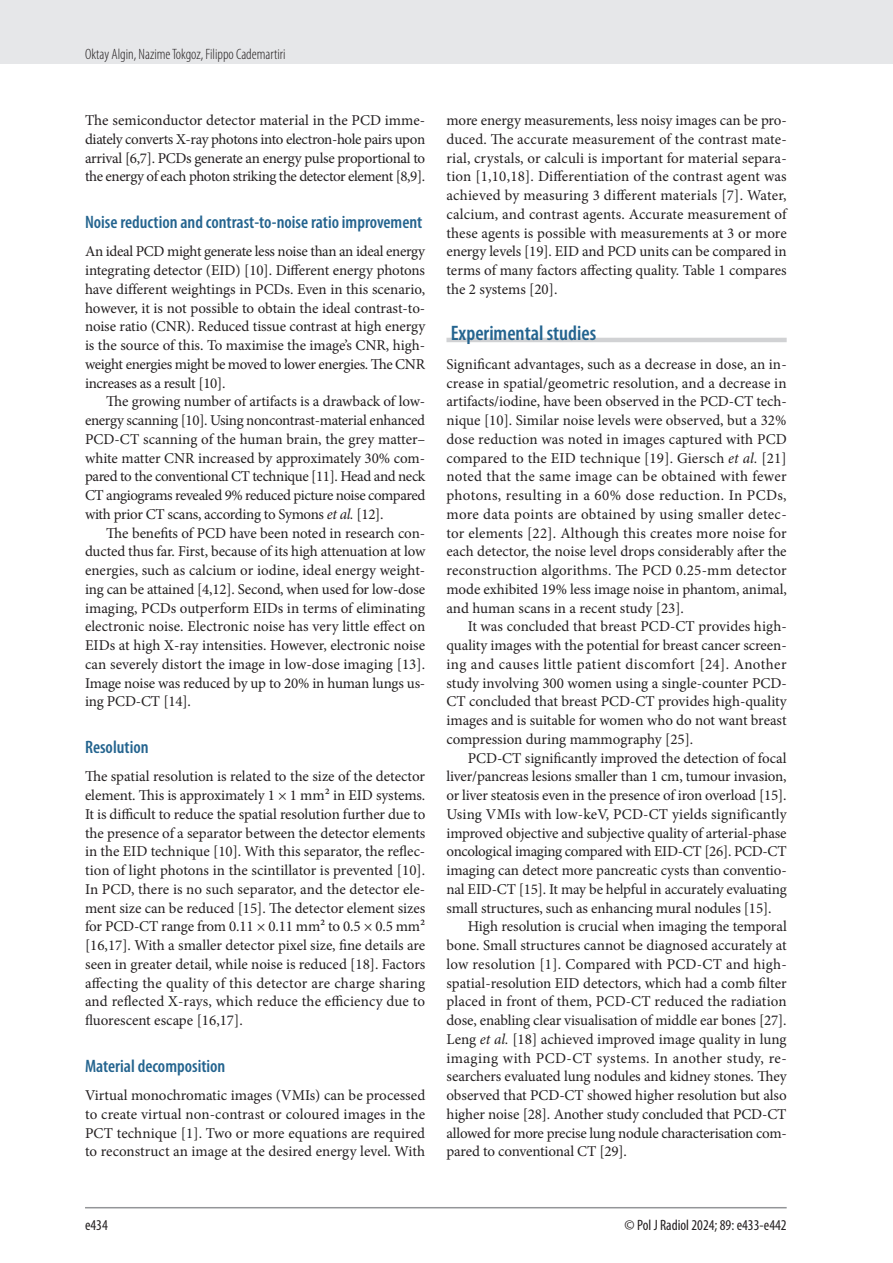
<style>
.page{position:relative;width:893px;height:1263px;background:#fff}
.page>*{position:absolute;margin:0;border:0;box-sizing:border-box;transform-origin:0 0}
.srodtytul_1{font:600 condensed 21px "Myriad Pro";color:#24648f}
.srodtytul_2{font:600 condensed 18px "Myriad Pro";color:#24648f}
.tekst_bez_wciecia{font:15px/18.8px "Minion Pro";letter-spacing:-.01em;color:#231f20;text-align:justify}
.tekst{font:15px/18.8px "Minion Pro";letter-spacing:-.015em;color:#231f20;text-align:justify}
.t1{font:300 condensed 15px "Myriad Pro";color:#231f20}
.tabela_tekst{font:condensed 15px "Myriad Pro";color:#231f20}
.s1{font-style:italic}
</style>
<div class="page">
<div style="left:0;top:0;width:893px;height:64px;background:#e6e7e9"></div>
<hr style="left:85px;top:1207px;width:702px;height:1px;background:#939598">
<hr style="left:446px;top:338px;width:341px;height:4px;background:#d1d2d4">
<p class="t1" style="left:85px;top:45px;width:202px">Oktay Algin, Nazime Tokgoz, Filippo Cademartiri</p>
<p class="tekst_bez_wciecia" style="left:85px;top:111px;width:342px;text-align:left">The semiconductor detector material in the PCD imme&shy;diately converts X-ray photons into electron-hole pairs upon arrival [6,7]. PCDs generate an energy pulse proportional to the energy of each photon striking the detector element [8,9].</p>
<p class="srodtytul_2" style="left:85px;top:211px;width:339px">Noise reduction and contrast-to-noise ratio improvement</p>
<p class="tekst_bez_wciecia" style="left:85px;top:242px;width:342px">An ideal PCD might generate less noise than an ideal energy integrating detector (EID) [10]. Different energy photons have different weightings in PCDs. Even in this scenario, however, it is not possible to obtain the ideal contrast-to&shy;noise ratio (CNR). Reduced tissue contrast at high energy is the source of this. To maximise the image’s CNR, high&shy;weight energies might be moved to lower energies. The CNR increases as a result [10].</p>
<p class="tekst" style="left:85px;top:392px;width:342px;text-indent:21px">The growing number of artifacts is a drawback of low&shy;energy scanning [10]. Using noncontrast-material enhanced PCD-CT scanning of the human brain, the grey matter– white matter CNR increased by approximately 30% com&shy;pared to the conventional CT technique [11]. Head and neck CT angiograms revealed 9% reduced picture noise compared with prior CT scans, according to Symons <span class="s1">et al.</span> [12].</p>
<p class="tekst" style="left:85px;top:523px;width:342px;text-indent:21px">The benefits of PCD have been noted in research con&shy;ducted thus far. First, because of its high attenuation at low energies, such as calcium or iodine, ideal energy weight&shy;ing can be attained [4,12]. Second, when used for low-dose imaging, PCDs outperform EIDs in terms of eliminating electronic noise. Electronic noise has very little effect on EIDs at high X-ray intensities. However, electronic noise can severely distort the image in low-dose imaging [13].<br>Image noise was reduced by up to 20% in human lungs us&shy;ing PCD-CT [14].</p>
<p class="srodtytul_2" style="left:85px;top:736px;width:65px">Resolution</p>
<p class="tekst_bez_wciecia" style="left:85px;top:767px;width:342px">The spatial resolution is related to the size of the detector element. This is approximately 1 × 1 mm² in EID systems.<br>It is difficult to reduce the spatial resolution further due to the presence of a separator between the detector elements in the EID technique [10]. With this separator, the reflec&shy;tion of light photons in the scintillator is prevented [10].<br>In PCD, there is no such separator, and the detector ele&shy;ment size can be reduced [15]. The detector element sizes for PCD-CT range from 0.11 × 0.11 mm² to 0.5 × 0.5 mm² [16,17]. With a smaller detector pixel size, fine details are seen in greater detail, while noise is reduced [18]. Factors affecting the quality of this detector are charge sharing and reflected X-rays, which reduce the efficiency due to fluorescent escape [16,17].</p>
<p class="srodtytul_2" style="left:85px;top:1054px;width:142px">Material decomposition</p>
<p class="tekst_bez_wciecia" style="left:85px;top:1086px;width:342px">Virtual monochromatic images (VMIs) can be processed to create virtual non-contrast or coloured images in the PCT technique [1]. Two or more equations are required to reconstruct an image at the desired energy level. With</p>
<p class="tekst_bez_wciecia" style="left:446px;top:111px;width:342px">more energy measurements, less noisy images can be pro&shy;duced. The accurate measurement of the contrast mate&shy;rial, crystals, or calculi is important for material separa&shy;tion [1,10,18]. Differentiation of the contrast agent was achieved by measuring 3 different materials [7]. Water, calcium, and contrast agents. Accurate measurement of these agents is possible with measurements at 3 or more energy levels [19]. EID and PCD units can be compared in terms of many factors affecting quality. Table 1 compares the 2 systems [20].</p>
<p class="srodtytul_1" style="left:451px;top:320px;width:147px">Experimental studies</p>
<p class="tekst_bez_wciecia" style="left:446px;top:355px;width:342px">Significant advantages, such as a decrease in dose, an in&shy;crease in spatial/geometric resolution, and a decrease in artifacts/iodine, have been observed in the PCD-CT tech&shy;nique [10]. Similar noise levels were observed, but a 32% dose reduction was noted in images captured with PCD compared to the EID technique [19]. Giersch <span class="s1">et al.</span> [21] noted that the same image can be obtained with fewer photons, resulting in a 60% dose reduction. In PCDs, more data points are obtained by using smaller detec&shy;tor elements [22]. Although this creates more noise for each detector, the noise level drops considerably after the reconstruction algorithms. The PCD 0.25-mm detector mode exhibited 19% less image noise in phantom, animal, and human scans in a recent study [23].</p>
<p class="tekst" style="left:446px;top:617px;width:342px;text-indent:21px">It was concluded that breast PCD-CT provides high&shy;quality images with the potential for breast cancer screen&shy;ing and causes little patient discomfort [24]. Another study involving 300 women using a single-counter PCD-CT concluded that breast PCD-CT provides high-quality images and is suitable for women who do not want breast compression during mammography [25].</p>
<p class="tekst" style="left:446px;top:748px;width:342px;text-indent:21px">PCD-CT significantly improved the detection of focal liver/pancreas lesions smaller than 1 cm, tumour invasion, or liver steatosis even in the presence of iron overload [15].<br>Using VMIs with low-keV, PCD-CT yields significantly improved objective and subjective quality of arterial-phase oncological imaging compared with EID-CT [26]. PCD-CT imaging can detect more pancreatic cysts than conventio&shy;nal EID-CT [15]. It may be helpful in accurately evaluating small structures, such as enhancing mural nodules [15].</p>
<p class="tekst" style="left:446px;top:917px;width:342px;text-indent:21px">High resolution is crucial when imaging the temporal bone. Small structures cannot be diagnosed accurately at low resolution [1]. Compared with PCD-CT and high&shy;spatial-resolution EID detectors, which had a comb filter placed in front of them, PCD-CT reduced the radiation dose, enabling clear visualisation of middle ear bones [27].<br>Leng <span class="s1">et al.</span> [18] achieved improved image quality in lung imaging with PCD-CT systems. In another study, re&shy;searchers evaluated lung nodules and kidney stones. They observed that PCD-CT showed higher resolution but also higher noise [28]. Another study concluded that PCD-CT allowed for more precise lung nodule characterisation com&shy;pared to conventional CT [29].</p>
<p class="tabela_tekst" style="left:85px;top:1216px;width:24px">e434</p>
<p class="tabela_tekst" style="left:625px;top:1216px;width:164px">© Pol J Radiol 2024; 89: e433-e442</p>
</div>
